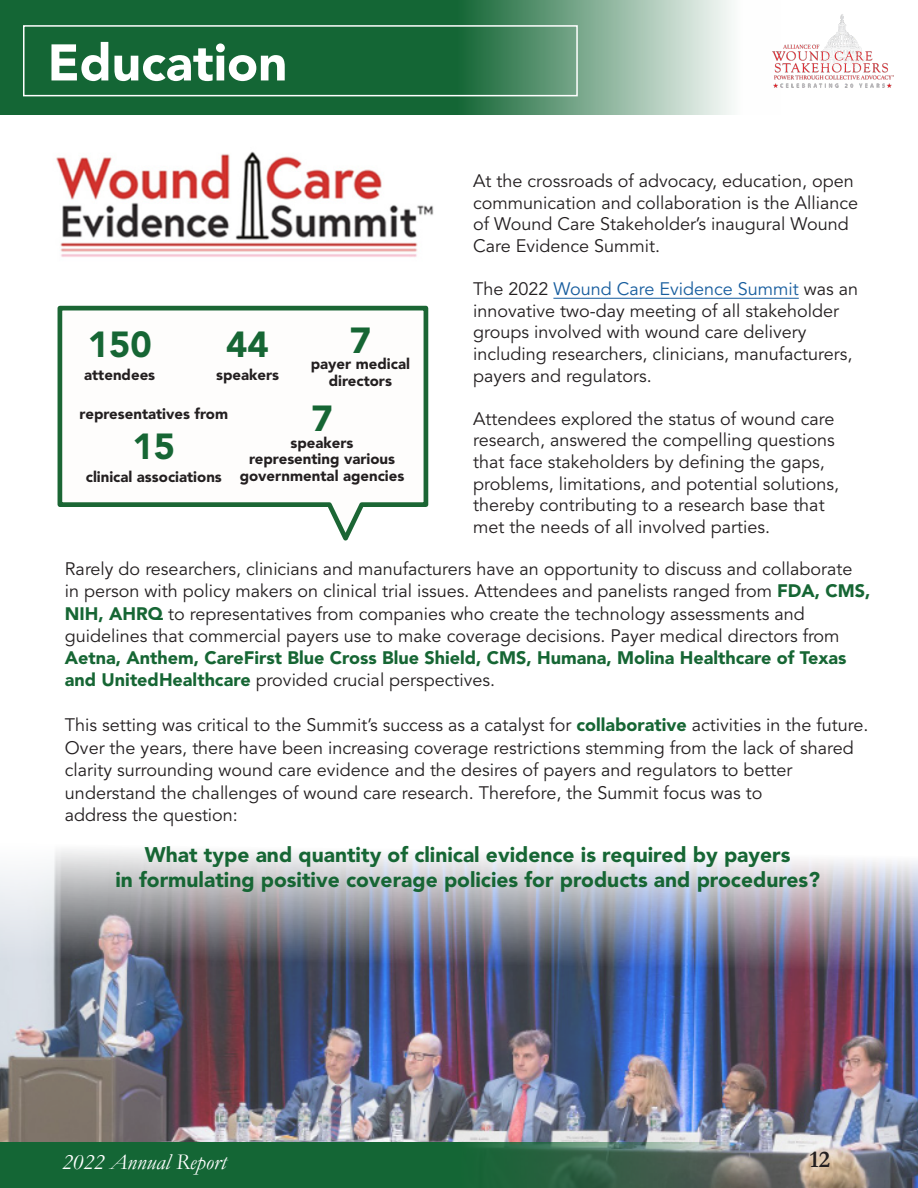
<style>
.page{position:relative;width:918px;height:1188px;background:#fff}
.page>*{position:absolute;margin:0;border:0;box-sizing:border-box;transform-origin:0 0}
.t1{font:900 51px "Avenir LT Std";color:#fff}
.t2{font:900 36px "Avenir LT Std";color:#166634}
.t3{font:700 24px "Garamond";color:#231f20}
.t4{font:italic 22.5px "Garamond";color:#fff}
.t5{font:900 21px/25.2px "Avenir LT Std";color:#166634;text-align:center}
.t6{font:18px/21.6px "Avenir LT Std";color:#231f20}
.t7{font:900 15px/16.5px "Avenir LT Std";color:#231f20;text-align:center}
.s1{color:#175d9e}
.s2{font-weight:900;color:#166634}
</style>
<div class="page">
<svg style="left:57px;top:306px;width:371px;height:235px"></svg>
<img style="left:0;top:849px;width:918px;height:339px">
<svg style="left:0;top:1142px;width:786px;height:46px;background:#296843"></svg>
<svg style="left:0;top:0;width:732px;height:115px;background:#5b9472"></svg>
<img style="left:772px;top:14px;width:121px;height:74px">
<svg style="left:22px;top:24px;width:557px;height:73px;background:#297347"></svg>
<img style="left:56px;top:151px;width:378px;height:106px">
<hr style="left:553px;top:298px;width:246px;height:1px;background:#175d9e">
<p class="t1" style="left:48px;top:32px;width:241px">Education</p>
<p class="t6" style="left:473px;top:171px;width:387px">At the crossroads of advocacy, education, open communication and collaboration is the Alliance of Wound Care Stakeholder’s inaugural Wound Care Evidence Summit.</p>
<p class="t6" style="left:473px;top:279px;width:387px">The 2022 <span class="s1">Wound Care Evidence Summit</span> was an innovative two-day meeting of all stakeholder groups involved with wound care delivery including researchers, clinicians, manufacturers, payers and regulators.</p>
<p class="t6" style="left:473px;top:408px;width:368px">Attendees explored the status of wound care research, answered the compelling questions that face stakeholders by defining the gaps, problems, limitations, and potential solutions, thereby contributing to a research base that met the needs of all involved parties.</p>
<p class="t6" style="left:65px;top:558px;width:807px;line-height:22.4px">Rarely do researchers, clinicians and manufacturers have an opportunity to discuss and collaborate in person with policy makers on clinical trial issues. Attendees and panelists ranged from <span class="s2">FDA, CMS, NIH, AHRQ</span> to representatives from companies who create the technology assessments and guidelines that commercial payers use to make coverage decisions. Payer medical directors from <span class="s2">Aetna, Anthem, CareFirst Blue Cross Blue Shield, CMS, Humana, Molina Healthcare of Texas and UnitedHealthcare</span> provided crucial perspectives.</p>
<p class="t6" style="left:65px;top:714px;width:805px;line-height:22.5px">This setting was critical to the Summit’s success as a catalyst for <span class="s2">collaborative</span> activities in the future.<br>Over the years, there have been increasing coverage restrictions stemming from the lack of shared clarity surrounding wound care evidence and the desires of payers and regulators to better understand the challenges of wound care research. Therefore, the Summit focus was to<br>address the question:</p>
<p class="t5" style="left:115px;top:842px;width:706px">What type and quantity of clinical evidence is required by payers<br>in formulating positive coverage policies for products and procedures?</p>
<p class="t2" style="left:350px;top:319px;width:23px">7</p>
<p class="t7" style="left:311px;top:356px;width:101px">payer medical directors</p>
<p class="t2" style="left:311px;top:397px;width:23px">7</p>
<p class="t7" style="left:240px;top:434px;width:166px">speakers<br>representing various governmental agencies</p>
<p class="t2" style="left:88px;top:323px;width:65px">150</p>
<p class="t7" style="left:84px;top:366px;width:73px">attendees</p>
<p class="t2" style="left:226px;top:323px;width:44px">44</p>
<p class="t7" style="left:216px;top:366px;width:65px">speakers</p>
<p class="t7" style="left:80px;top:405px;width:150px">representatives from</p>
<p class="t2" style="left:133px;top:425px;width:44px">15</p>
<p class="t7" style="left:86px;top:468px;width:138px">clinical associations</p>
<p class="t4" style="left:62px;top:1146px;width:166px">2022 Annual Report</p>
<p class="t3" style="left:809px;top:1143px;width:22px">12</p>
</div>
